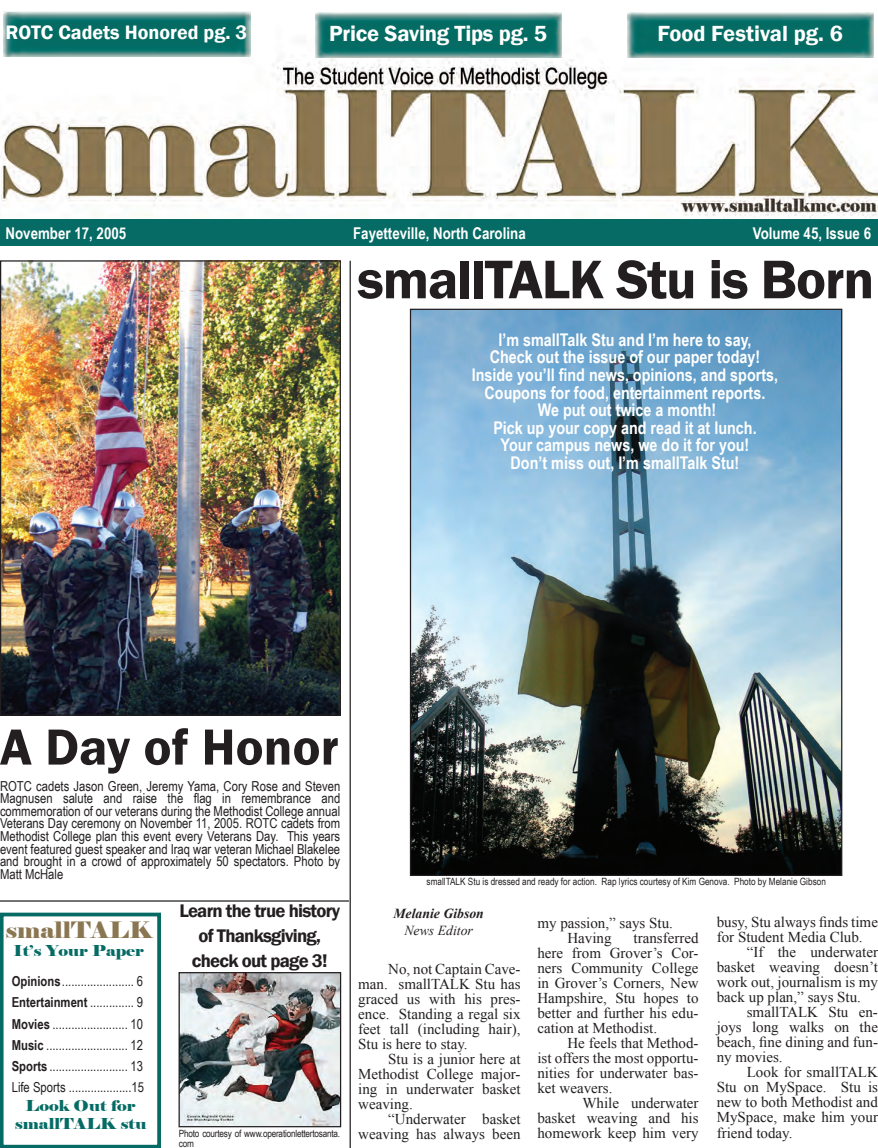
<style>
.page{position:relative;width:878px;height:1148px;background:#fff}
.page>*{position:absolute;margin:0;border:0;box-sizing:border-box;transform-origin:0 0}
.t1{font:600 56.25px "Franklin Gothic";letter-spacing:-.02em;color:#231f20}
.t2{font:600 52.5px "Franklin Gothic";color:#231f20}
.t3{font:600 22.5px "Franklin Gothic";letter-spacing:-.01em;color:#fff}
.t4{font:22.5px "Elephant";color:#8a7651;scale:1.09 1}
.t5{font:600 20px "Franklin Gothic";color:#fff}
.t6{font:600 18.75px/25px "Franklin Gothic";letter-spacing:-.04em;color:#231f20;text-align:center}
.t7{font:700 17.5px/17.5px "Arial Narrow";color:#fff;text-align:center}
.t8{font:700 16.25px "Arial Narrow";color:#fff}
.t9{font:15px/15px "Times New Roman";color:#231f20}
.t10{font:15px/18px "Elephant";color:#056b64;text-align:center;scale:1.13 1}
.t11{font:13.75px/12.5px "Arial Narrow";color:#231f20;text-align:justify}
.t12{font:italic 700 13.75px/16.2px "Times New Roman";color:#231f20;text-align:center}
.t13{font:10px "Arial Narrow";color:#231f20}
.t14{font:10px/10px "Arial Narrow";letter-spacing:-.02em;color:#231f20}
.s1{font-weight:700}
.s2{font-weight:400}
</style>
<div class="page">
<img style="left:0;top:12px;width:878px;height:207px">
<div style="left:0;top:219px;width:878px;height:27px;background:#056b64"></div>
<img style="left:3px;top:12px;width:247px;height:45px">
<img style="left:627px;top:13px;width:246px;height:45px">
<img style="left:315px;top:13px;width:247px;height:45px">
<div style="left:0;top:912px;width:161px;height:236px;border:4px solid #056b64"></div>
<img style="left:412px;top:311px;width:428px;height:563px">
<img style="left:2px;top:262px;width:337px;height:451px">
<div style="left:0;top:260px;width:341px;height:455px;border:1px solid #231f20"></div>
<hr style="left:0;top:900px;width:349px;height:1px;background:#231f20">
<hr style="left:349px;top:261px;width:2px;height:887px;background:#231f20">
<img style="left:180px;top:974px;width:159px;height:151px">
<div style="left:178px;top:972px;width:163px;height:155px;border:1px solid #231f20"></div>
<p class="t5" style="left:5px;top:20px;width:243px">ROTC Cadets Honored pg. 3</p>
<p class="t3" style="left:329px;top:19px;width:219px">Price Saving Tips pg. 5</p>
<p class="t3" style="left:657px;top:20px;width:187px">Food Festival pg. 6</p>
<p class="t8" style="left:6px;top:221px;width:122px">November 17, 2005</p>
<p class="t8" style="left:353px;top:220px;width:174px">Fayetteville, North Carolina</p>
<p class="t8" style="left:752px;top:221px;width:120px">Volume 45, Issue 6</p>
<p class="t1" style="left:357px;top:245px;width:518px">smallTALK Stu is Born</p>
<p class="t7" style="left:472px;top:330px;width:308px">I’m smallTalk Stu and I’m here to say,<br>Check out the issue of our paper today!<br>Inside you’ll find news, opinions, and sports, Coupons for food, entertainment reports.<br>We put out twice a month!<br>Pick up your copy and read it at lunch.<br>Your campus news, we do it for you!<br>Don’t miss out, I’m smallTalk Stu!</p>
<p class="t2" style="left:0;top:714px;width:340px">A Day of Honor</p>
<p class="t11" style="left:0;top:779px;width:342px">ROTC cadets Jason Green, Jeremy Yama, Cory Rose and Steven Magnusen salute and raise the flag in remembrance and commemoration of our veterans during the Methodist College annual Veterans Day ceremony on November 11, 2005. ROTC cadets from Methodist College plan this event every Veterans Day. This years event featured guest speaker and Iraq war veteran Michael Blakelee and brought in a crowd of approximately 50 spectators. Photo by Matt McHale</p>
<p class="t4" style="left:5px;top:915px;width:136px">smallTALK</p>
<p class="t10" style="left:14px;top:941px;width:117px">It’s Your Paper</p>
<p class="t11" style="left:12px;top:970px;width:134px;line-height:21.2px"><span class="s1">Opinions</span> ....................... 6<br><span class="s1">Entertainment</span> .............. 9<br><span class="s1">Movies</span> ........................ 10<br><span class="s1">Music</span> .......................... 12<br><span class="s1">Sports</span> ......................... 13<br>Life Sports ....................15</p>
<p class="t10" style="left:15px;top:1096px;width:118px">Look Out for smallTALK stu</p>
<p class="t6" style="left:179px;top:898px;width:162px">Learn the true history of Thanksgiving, check out page 3!</p>
<p class="t14" style="left:179px;top:1127px;width:163px">Photo courtesy of www.operationlettertosanta. com</p>
<p class="t13" style="left:426px;top:874px;width:401px">smallTALK Stu is dressed and ready for action. Rap lyrics courtesy of Kim Genova. Photo by Melanie Gibson</p>
<p class="t12" style="left:393px;top:905px;width:92px">Melanie Gibson<br><span class="s2">News Editor</span></p>
<p class="t9" style="left:567px;top:915px;width:107px;text-indent:-30px">my passion,” says Stu.<br>Having</p>
<p class="t9" style="left:633px;top:930px;width:66px">transferred</p>
<p class="t9" style="left:537px;top:945px;width:163px">here from Grover’s Cor-</p>
<p class="t9" style="left:537px;top:960px;width:163px">ners Community College</p>
<p class="t9" style="left:537px;top:975px;width:163px">in Grover’s Corners, New</p>
<p class="t9" style="left:537px;top:990px;width:163px">Hampshire, Stu hopes to</p>
<p class="t9" style="left:537px;top:1005px;width:163px">better and further his edu-</p>
<p class="t9" style="left:537px;top:1020px;width:121px">cation at Methodist.</p>
<p class="t9" style="left:567px;top:1035px;width:133px">He feels that Method-</p>
<p class="t9" style="left:537px;top:1050px;width:163px">ist offers the most opportu-</p>
<p class="t9" style="left:537px;top:1065px;width:163px">nities for underwater bas-</p>
<p class="t9" style="left:537px;top:1080px;width:76px">ket weavers.</p>
<p class="t9" style="left:582px;top:1095px;width:118px">While underwater</p>
<p class="t9" style="left:537px;top:1110px;width:163px">basket weaving and his</p>
<p class="t9" style="left:537px;top:1125px;width:163px">homework keep him very</p>
<p class="t9" style="left:388px;top:960px;width:134px">No, not Captain Cave-</p>
<p class="t9" style="left:358px;top:975px;width:164px">man. smallTALK Stu has</p>
<p class="t9" style="left:358px;top:990px;width:164px">graced us with his pres-</p>
<p class="t9" style="left:358px;top:1005px;width:164px">ence. Standing a regal six</p>
<p class="t9" style="left:358px;top:1020px;width:164px">feet tall (including hair),</p>
<p class="t9" style="left:358px;top:1035px;width:111px">Stu is here to stay.</p>
<p class="t9" style="left:388px;top:1050px;width:134px">Stu is a junior here at</p>
<p class="t9" style="left:358px;top:1065px;width:164px">Methodist College major-</p>
<p class="t9" style="left:358px;top:1080px;width:164px">ing in underwater basket</p>
<p class="t9" style="left:358px;top:1095px;width:56px">weaving.</p>
<p class="t9" style="left:388px;top:1110px;width:134px">“Underwater basket</p>
<p class="t9" style="left:358px;top:1125px;width:164px">weaving has always been</p>
<p class="t9" style="left:716px;top:914px;width:163px">busy, Stu always finds time</p>
<p class="t9" style="left:716px;top:929px;width:147px">for Student Media Club.</p>
<p class="t9" style="left:746px;top:944px;width:133px">“If the underwater</p>
<p class="t9" style="left:716px;top:959px;width:163px">basket weaving doesn’t</p>
<p class="t9" style="left:716px;top:974px;width:163px">work out, journalism is my</p>
<p class="t9" style="left:716px;top:989px;width:146px">back up plan,” says Stu.</p>
<p class="t9" style="left:746px;top:1004px;width:133px">smallTALK Stu en-</p>
<p class="t9" style="left:716px;top:1019px;width:163px">joys long walks on the</p>
<p class="t9" style="left:716px;top:1034px;width:163px">beach, fine dining and fun-</p>
<p class="t9" style="left:716px;top:1049px;width:67px">ny movies.</p>
<p class="t9" style="left:746px;top:1064px;width:133px">Look for smallTALK</p>
<p class="t9" style="left:716px;top:1079px;width:163px">Stu on MySpace. Stu is</p>
<p class="t9" style="left:716px;top:1094px;width:163px">new to both Methodist and</p>
<p class="t9" style="left:716px;top:1109px;width:163px">MySpace, make him your</p>
<p class="t9" style="left:716px;top:1124px;width:77px">friend today.</p>
</div>
